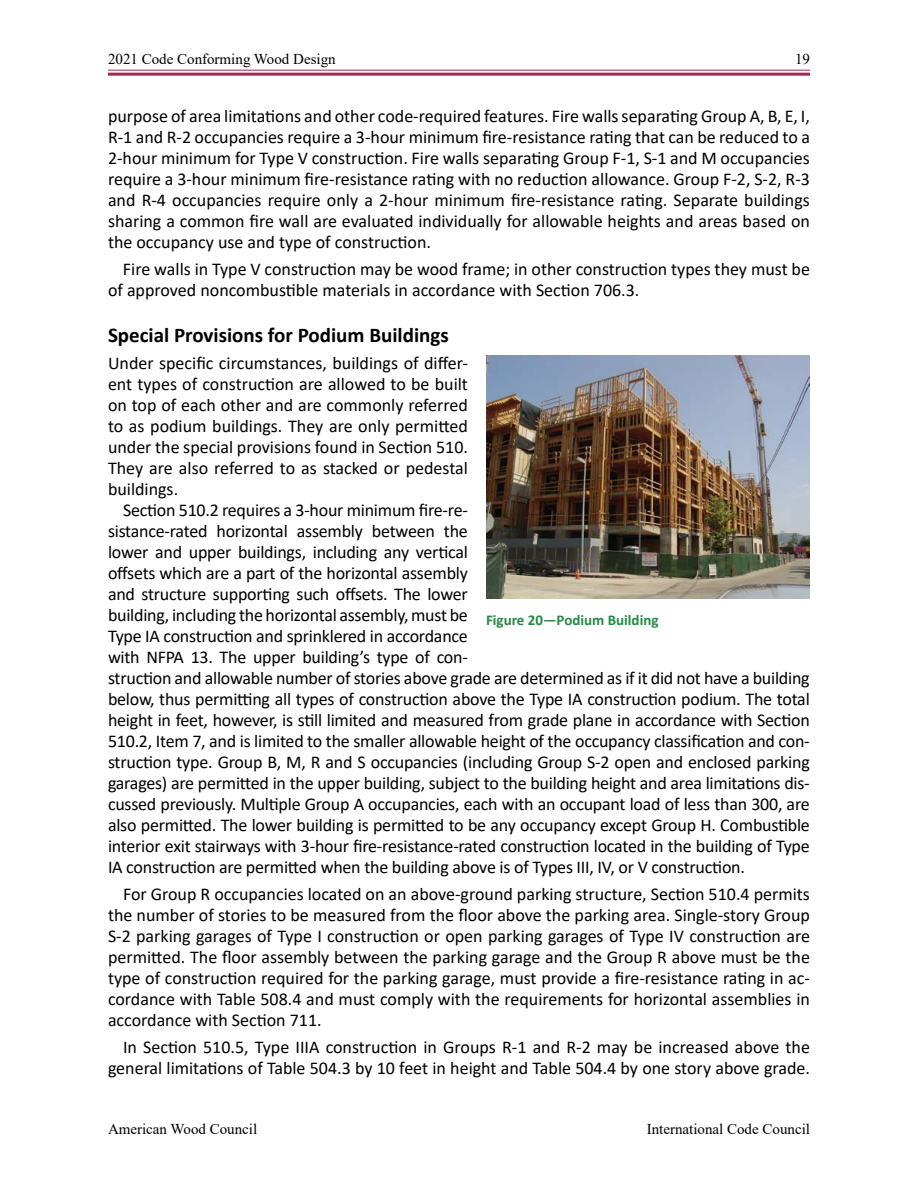
<style>
.page{position:relative;width:918px;height:1188px;background:#fff}
.page>*{position:absolute;margin:0;border:0;box-sizing:border-box;transform-origin:0 0}
.t1{font:700 21px "Calibri";color:#000}
.t2{font:18px/21px "Calibri";letter-spacing:-.015em;color:#000;text-align:justify}
.t3{font:15px "Times New Roman";color:#000}
.t4{font:700 15px "Calibri";color:#238b43}
</style>
<div class="page">
<hr style="left:108px;top:70px;width:702px;height:1px;background:#9c2c4e">
<hr style="left:108px;top:73px;width:702px;height:3px;background:#9c2c4e">
<img style="left:486px;top:356px;width:324px;height:242px">
<p class="t3" style="left:108px;top:49px;width:229px">2021 Code Conforming Wood Design</p>
<p class="t3" style="left:795px;top:49px;width:16px">19</p>
<p class="t2" style="left:108px;top:105px;width:704px">purpose of area limitations and other code-required features. Fire walls separating Group A, B, E, I, R-1 and R-2 occupancies require a 3-hour minimum fire-resistance rating that can be reduced to a 2-hour minimum for Type V construction. Fire walls separating Group F-1, S-1 and M occupancies require a 3-hour minimum fire-resistance rating with no reduction allowance. Group F-2, S-2, R-3 and R-4 occupancies require only a 2-hour minimum fire-resistance rating. Separate buildings sharing a common fire wall are evaluated individually for allowable heights and areas based on the occupancy use and type of construction.</p>
<p class="t2" style="left:108px;top:258px;width:703px;text-indent:15px">Fire walls in Type V construction may be wood frame; in other construction types they must be of approved noncombustible materials in accordance with Section 706.3.</p>
<p class="t1" style="left:108px;top:320px;width:342px">Special Provisions for Podium Buildings</p>
<p class="t2" style="left:108px;top:352px;width:362px">Under specific circumstances, buildings of differ&shy;ent types of construction are allowed to be built on top of each other and are commonly referred to as podium buildings. They are only permitted under the special provisions found in Section 510.<br>They are also referred to as stacked or pedestal buildings.</p>
<p class="t2" style="left:108px;top:499px;width:703px;text-align:left;text-indent:15px">Section 510.2 requires a 3-hour minimum fire-re-<br>sistance-rated horizontal assembly between the<br>lower and upper buildings, including any vertical<br>offsets which are a part of the horizontal assembly<br>and structure supporting such offsets. The lower<br>building, including the horizontal assembly, must be<br>Type IA construction and sprinklered in accordance<br>with NFPA 13. The upper building’s type of con-<br>struction and allowable number of stories above grade are determined as if it did not have a building below, thus permitting all types of construction above the Type IA construction podium. The total height in feet, however, is still limited and measured from grade plane in accordance with Section 510.2, Item 7, and is limited to the smaller allowable height of the occupancy classification and con&shy;struction type. Group B, M, R and S occupancies (including Group S-2 open and enclosed parking garages) are permitted in the upper building, subject to the building height and area limitations dis&shy;cussed previously. Multiple Group A occupancies, each with an occupant load of less than 300, are also permitted. The lower building is permitted to be any occupancy except Group H. Combustible interior exit stairways with 3-hour fire-resistance-rated construction located in the building of Type IA construction are permitted when the building above is of Types III, IV, or V construction.</p>
<p class="t2" style="left:108px;top:883px;width:704px;text-indent:15px">For Group R occupancies located on an above-ground parking structure, Section 510.4 permits the number of stories to be measured from the floor above the parking area. Single-story Group S-2 parking garages of Type I construction or open parking garages of Type IV construction are permitted. The floor assembly between the parking garage and the Group R above must be the type of construction required for the parking garage, must provide a fire-resistance rating in ac&shy;cordance with Table 508.4 and must comply with the requirements for horizontal assemblies in accordance with Section 711.</p>
<p class="t2" style="left:108px;top:1036px;width:703px;text-align:right">In Section 510.5, Type IIIA construction in Groups R-1 and R-2 may be increased above the general limitations of Table 504.3 by 10 feet in height and Table 504.4 by one story above grade.</p>
<p class="t4" style="left:486px;top:610px;width:174px">Figure 20—Podium Building</p>
<p class="t3" style="left:108px;top:1118px;width:151px">American Wood Council</p>
<p class="t3" style="left:647px;top:1118px;width:165px">International Code Council</p>
</div>
